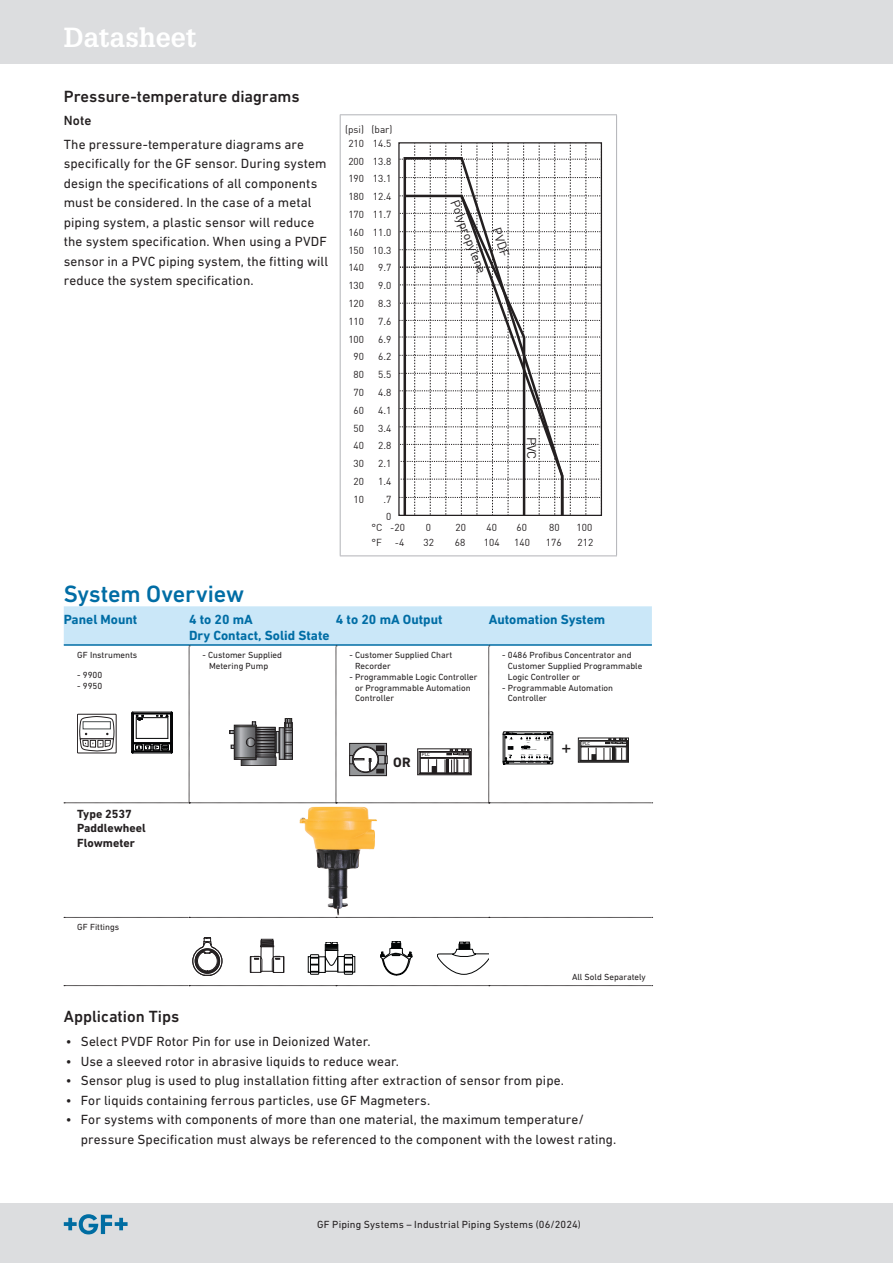
<style>
.page{position:relative;width:893px;height:1263px;background:#fff}
.page>*{position:absolute;margin:0;border:0;box-sizing:border-box;transform-origin:0 0}
.t1{font:700 27px "Glypha LT Pro";color:#fff}
.Überschrift_3_Kap_x{font:500 24px "DIN Next W1 G";letter-spacing:-.005em;color:#006da5}
.t2{font:19.35px "DIN Next W1 G";color:#211f1f}
.Überschrift_4__oNr{font:500 16.5px "DIN Next W1 G";color:#231f20}
.t3{font:700 13.8px "DIN Next W1 G";color:#221e1f}
.Grundtext{font:13.5px/19.5px "DIN Next W1 G";letter-spacing:.005em;color:#231f20}
.Table-Head-Font-GF-Blue-9pt-bold{font:700 13.5px "DIN Next W1 G";color:#006da5}
.Überschrift_5_Spitztitel{font:500 13.5px "DIN Next W1 G";color:#231f20}
.t4{font:12.45px "DIN";color:#231f20}
.t5{font:12.3px "DIN";color:#231f20}
.t6{font:700 12px/14.4px "DIN Next W1 G";color:#231f20}
.t7{font:10.5px "DIN Next W1 G";letter-spacing:.015em;color:#231f20}
.t8{font:10.05px/11.1px "DIN";color:#231f20}
.t9{font:9px/10.8px "DIN Next W1 G";color:#231f20}
.t10{font:4.8px "DIN Next W1 G";color:#221e1f}
.t11{font:4.5px "DIN Next W1 G";color:#211f1f}
</style>
<div class="page">
<div style="left:0;top:1203px;width:893px;height:60px;background:#dcdddf"></div>
<svg style="left:64px;top:1214px;width:64px;height:20px"></svg>
<div style="left:0;top:0;width:893px;height:64px;background:#dcdddf"></div>
<hr style="left:340px;top:114px;width:277px;height:1px;background:#b2b3b7">
<hr style="left:340px;top:115px;width:1px;height:440px;background:#b2b3b7">
<hr style="left:616px;top:115px;width:1px;height:440px;background:#b2b3b7">
<hr style="left:340px;top:555px;width:277px;height:1px;background:#b2b3b7">
<svg style="left:399px;top:142px;width:203px;height:374px"></svg>
<svg style="left:64px;top:985px;width:589px;height:1px"></svg>
<svg style="left:64px;top:917px;width:589px;height:1px"></svg>
<svg style="left:64px;top:606px;width:589px;height:197px"></svg>
<img style="left:294px;top:803px;width:94px;height:114px">
<svg style="left:308px;top:942px;width:47px;height:32px"></svg>
<svg style="left:380px;top:941px;width:32px;height:34px"></svg>
<svg style="left:437px;top:942px;width:52px;height:32px"></svg>
<svg style="left:193px;top:937px;width:29px;height:39px"></svg>
<div style="left:261px;top:939px;width:12px;height:7px;border:1px solid #231f20"></div>
<svg style="left:250px;top:940px;width:34px;height:33px"></svg>
<h1 class="t1" style="left:64px;top:20px;width:134px">Datasheet</h1>
<p class="Überschrift_4__oNr" style="left:64px;top:86px;width:237px">Pressure-temperature diagrams</p>
<p class="Überschrift_5_Spitztitel" style="left:64px;top:113px;width:29px">Note</p>
<p class="Grundtext" style="left:64px;top:134px;width:266px">The pressure-temperature diagrams are specifically for the GF sensor. During system design the specifications of all components must be considered. In the case of a metal piping system, a plastic sensor will reduce the system specification. When using a PVDF sensor in a PVC piping system, the fitting will reduce the system specification.</p>
<p class="t8" style="left:345px;top:124px;width:49px">(psi) (bar)</p>
<p class="t8" style="left:348px;top:137px;width:17px">210</p>
<p class="t8" style="left:373px;top:137px;width:20px">14.5</p>
<p class="t8" style="left:348px;top:155px;width:17px">200</p>
<p class="t8" style="left:373px;top:155px;width:20px">13.8</p>
<p class="t8" style="left:348px;top:173px;width:17px">190</p>
<p class="t8" style="left:373px;top:173px;width:20px">13.1</p>
<p class="t8" style="left:348px;top:191px;width:17px">180</p>
<p class="t8" style="left:373px;top:191px;width:20px">12.4</p>
<p class="t8" style="left:348px;top:209px;width:17px">170</p>
<p class="t8" style="left:373px;top:209px;width:20px">11.7</p>
<p class="t8" style="left:348px;top:226px;width:17px">160</p>
<p class="t8" style="left:373px;top:226px;width:20px">11.0</p>
<p class="t8" style="left:348px;top:244px;width:17px">150</p>
<p class="t8" style="left:373px;top:244px;width:20px">10.3</p>
<p class="t8" style="left:348px;top:262px;width:17px">140</p>
<p class="t8" style="left:378px;top:262px;width:15px">9.7</p>
<p class="t4" style="left:462px;top:198px;width:79px;rotate:69deg">Polypropylene</p>
<p class="t5" style="left:504px;top:226px;width:31px;rotate:72deg">PVDF</p>
<p class="t8" style="left:348px;top:280px;width:17px">130</p>
<p class="t8" style="left:378px;top:280px;width:15px">9.0</p>
<p class="t8" style="left:348px;top:298px;width:17px">120</p>
<p class="t8" style="left:378px;top:298px;width:15px">8.3</p>
<p class="t8" style="left:348px;top:315px;width:17px">110</p>
<p class="t8" style="left:378px;top:315px;width:15px">7.6</p>
<p class="t8" style="left:348px;top:333px;width:17px">100</p>
<p class="t8" style="left:378px;top:333px;width:15px">6.9</p>
<p class="t8" style="left:354px;top:351px;width:12px">90</p>
<p class="t8" style="left:378px;top:351px;width:15px">6.2</p>
<p class="t8" style="left:354px;top:369px;width:12px">80</p>
<p class="t8" style="left:378px;top:369px;width:15px">5.5</p>
<p class="t8" style="left:354px;top:387px;width:12px">70</p>
<p class="t8" style="left:378px;top:387px;width:15px">4.8</p>
<p class="t8" style="left:354px;top:404px;width:12px">60</p>
<p class="t8" style="left:378px;top:404px;width:15px">4.1</p>
<p class="t8" style="left:354px;top:422px;width:12px">50</p>
<p class="t8" style="left:378px;top:422px;width:15px">3.4</p>
<p class="t8" style="left:354px;top:440px;width:12px">40</p>
<p class="t8" style="left:354px;top:458px;width:12px">30</p>
<p class="t8" style="left:378px;top:440px;width:15px">2.8</p>
<p class="t8" style="left:378px;top:458px;width:15px">2.1</p>
<p class="t4" style="left:539px;top:437px;width:24px;rotate:90deg">PVC</p>
<p class="t8" style="left:354px;top:476px;width:12px">20</p>
<p class="t8" style="left:378px;top:476px;width:15px">1.4</p>
<p class="t8" style="left:354px;top:493px;width:12px">10</p>
<p class="t8" style="left:383px;top:493px;width:9px">.7</p>
<p class="t8" style="left:390px;top:511px;width:16px;text-indent:-4px">0 -20</p>
<p class="t8" style="left:426px;top:522px;width:7px">0</p>
<p class="t8" style="left:455px;top:522px;width:12px">20</p>
<p class="t8" style="left:487px;top:522px;width:12px">40</p>
<p class="t8" style="left:517px;top:522px;width:12px">60</p>
<p class="t8" style="left:549px;top:522px;width:12px">80</p>
<p class="t8" style="left:577px;top:522px;width:17px">100</p>
<p class="t8" style="left:371px;top:522px;width:13px">°C</p>
<p class="t8" style="left:371px;top:536px;width:12px">°F</p>
<p class="t8" style="left:395px;top:536px;width:11px">-4</p>
<p class="t8" style="left:424px;top:536px;width:12px">32</p>
<p class="t8" style="left:455px;top:536px;width:12px">68</p>
<p class="t8" style="left:484px;top:536px;width:17px">104</p>
<p class="t8" style="left:514px;top:536px;width:17px">140</p>
<p class="t8" style="left:546px;top:536px;width:17px">176</p>
<p class="t8" style="left:577px;top:536px;width:17px">212</p>
<p class="Überschrift_3_Kap_x" style="left:64px;top:580px;width:182px">System Overview</p>
<p class="Table-Head-Font-GF-Blue-9pt-bold" style="left:64px;top:611px;width:75px">Panel Mount</p>
<p class="Table-Head-Font-GF-Blue-9pt-bold" style="left:189px;top:611px;width:65px">4 to 20 mA</p>
<p class="Table-Head-Font-GF-Blue-9pt-bold" style="left:189px;top:627px;width:142px">Dry Contact, Solid State</p>
<p class="Table-Head-Font-GF-Blue-9pt-bold" style="left:336px;top:611px;width:108px">4 to 20 mA Output</p>
<p class="Table-Head-Font-GF-Blue-9pt-bold" style="left:489px;top:611px;width:118px">Automation System</p>
<p class="t9" style="left:77px;top:649px;width:62px">GF Instruments</p>
<p class="t9" style="left:77px;top:669px;width:27px">- 9900</p>
<p class="t9" style="left:77px;top:680px;width:27px">- 9950</p>
<p class="t6" style="left:77px;top:806px;width:70px">Type 2537<br>Paddlewheel</p>
<p class="t6" style="left:77px;top:835px;width:59px">Flowmeter</p>
<p class="t9" style="left:77px;top:921px;width:43px">GF Fittings</p>
<p class="t9" style="left:203px;top:649px;width:81px">- Customer Supplied</p>
<p class="t9" style="left:209px;top:660px;width:61px">Metering Pump</p>
<p class="t9" style="left:355px;top:649px;width:99px;text-indent:-6px">- Customer Supplied Chart<br>Recorder</p>
<p class="t9" style="left:355px;top:671px;width:124px;text-indent:-6px">- Programmable Logic Controller or Programmable Automation<br>Controller</p>
<p class="t3" style="left:393px;top:754px;width:19px">OR</p>
<p class="t10" style="left:422px;top:752px;width:10px">PLC</p>
<p class="t9" style="left:508px;top:649px;width:136px;text-indent:-6px">- 0486 Profibus Concentrator and<br>Customer Supplied Programmable<br>Logic Controller or</p>
<p class="t9" style="left:508px;top:682px;width:107px;text-indent:-6px">- Programmable Automation<br>Controller</p>
<p class="t2" style="left:561px;top:736px;width:12px">+</p>
<p class="t11" style="left:582px;top:741px;width:9px">PLC</p>
<p class="t9" style="left:572px;top:971px;width:75px">All Sold Separately</p>
<p class="Überschrift_4__oNr" style="left:64px;top:1007px;width:117px">Application Tips</p>
<p class="Grundtext" style="left:66px;top:1031px;width:306px">• Select PVDF Rotor Pin for use in Deionized Water.</p>
<p class="Grundtext" style="left:66px;top:1051px;width:335px">• Use a sleeved rotor in abrasive liquids to reduce wear.</p>
<p class="Grundtext" style="left:66px;top:1070px;width:500px">• Sensor plug is used to plug installation fitting after extraction of sensor from pipe.</p>
<p class="Grundtext" style="left:66px;top:1090px;width:366px">• For liquids containing ferrous particles, use GF Magmeters.</p>
<p class="Grundtext" style="left:81px;top:1109px;width:537px;text-indent:-15px">• For systems with components of more than one material, the maximum temperature/ pressure Specification must always be referenced to the component with the lowest rating.</p>
<p class="t7" style="left:317px;top:1219px;width:265px">GF Piping Systems – Industrial Piping Systems (06/2024)</p>
</div>
